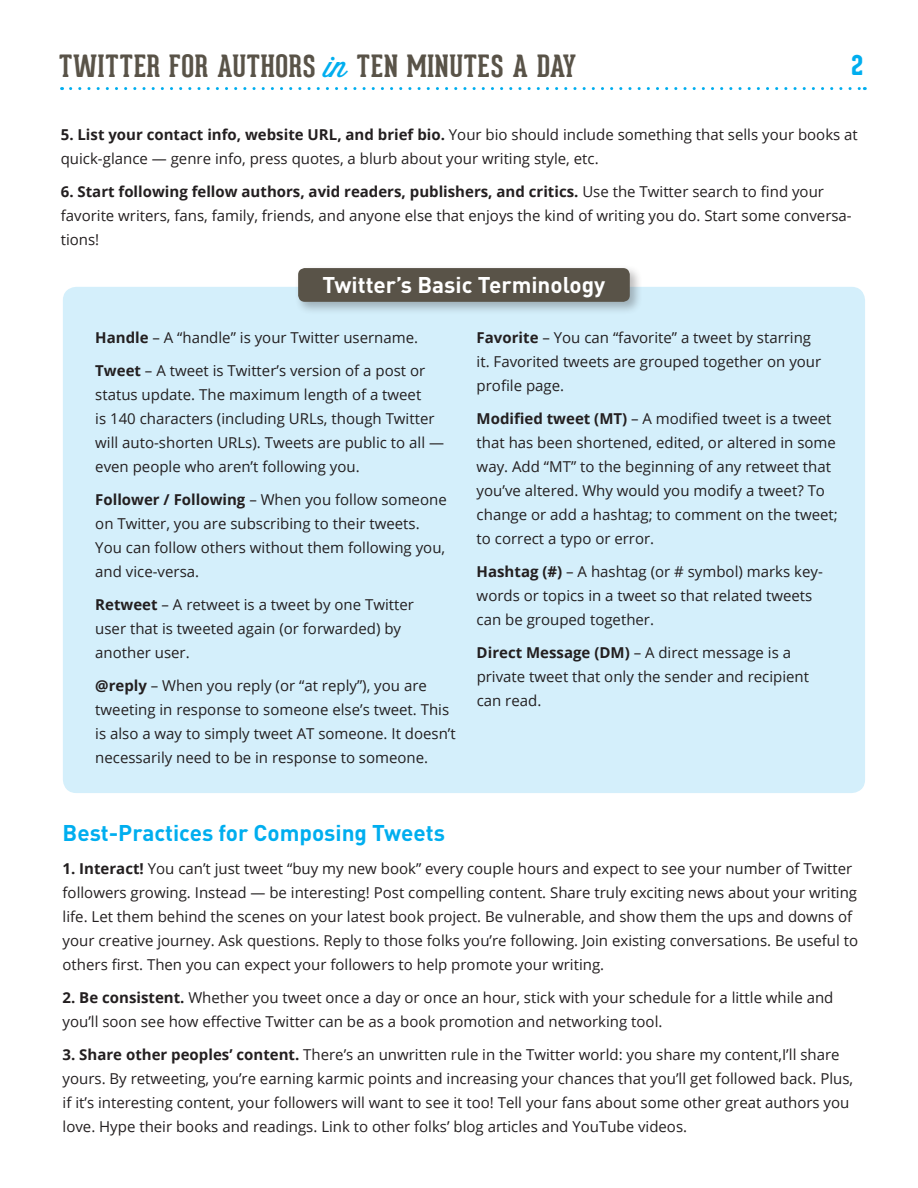
<style>
.page{position:relative;width:918px;height:1188px;background:#fff}
.page>*{position:absolute;margin:0;border:0;box-sizing:border-box;transform-origin:0 0}
.t1{font:700 30px "Geared Slab";letter-spacing:.025em;color:#595348}
.t2{font:800 27px "Geared Slab";color:#00aeef}
.t3{font:700 22.5px "DIN";color:#00aeef}
.t4{font:700 22.5px "DIN";color:#fff}
.t5{font:15px/24px "Open Sans";color:#231f20}
.s1{font-family:"Wisdom Script AI";font-weight:400;color:#00aeef}
.s2{font-weight:700}
</style>
<div class="page">
<svg style="left:71px;top:87px;width:794px;height:3px"></svg>
<div style="left:63px;top:287px;width:802px;height:506px;background:#d4effb;border-radius:14px"></div>
<div style="left:295px;top:265px;width:348px;height:50px;background:#231f20;opacity:.3"></div>
<div style="left:298px;top:268px;width:332px;height:34px;background:#595348;border-radius:7px"></div>
<h1 class="t1" style="left:59px;top:47px;width:518px">TWITTER FOR AUTHORS <span class="s1">in</span> TEN MINUTES A DAY</h1>
<h2 class="t2" style="left:852px;top:50px;width:13px">2</h2>
<p class="t5" style="left:61px;top:122px;width:799px"><span class="s2">5. List your contact info, website URL, and brief bio.</span> Your bio should include something that sells your books at quick-glance — genre info, press quotes, a blurb about your writing style, etc.</p>
<p class="t5" style="left:61px;top:179px;width:792px"><span class="s2">6. Start following fellow authors, avid readers, publishers, and critics.</span> Use the Twitter search to find your favorite writers, fans, family, friends, and anyone else that enjoys the kind of writing you do. Start some conversa&shy;tions!</p>
<h3 class="t4" style="left:323px;top:270px;width:284px">Twitter’s Basic Terminology</h3>
<p class="t5" style="left:95px;top:325px;width:324px"><span class="s2">Handle</span> – A “handle” is your Twitter username.</p>
<p class="t5" style="left:95px;top:358px;width:350px"><span class="s2">Tweet</span> – A tweet is Twitter’s version of a post or status update. The maximum length of a tweet<br>is 140 characters (including URLs, though Twitter will auto-shorten URLs). Tweets are public to all — even people who aren’t following you.</p>
<p class="t5" style="left:95px;top:487px;width:353px"><span class="s2">Follower / Following</span> – When you follow someone on Twitter, you are subscribing to their tweets.<br>You can follow others without them following you, and vice-versa.</p>
<p class="t5" style="left:95px;top:592px;width:320px"><span class="s2">Retweet</span> – A retweet is a tweet by one Twitter user that is tweeted again (or forwarded) by another user.</p>
<p class="t5" style="left:95px;top:673px;width:362px"><span class="s2">@reply</span> – When you reply (or “at reply”), you are tweeting in response to someone else’s tweet. This is also a way to simply tweet AT someone. It doesn’t necessarily need to be in response to someone.</p>
<p class="t5" style="left:477px;top:325px;width:346px"><span class="s2">Favorite</span> – You can “favorite” a tweet by starring it. Favorited tweets are grouped together on your profile page.</p>
<p class="t5" style="left:477px;top:406px;width:363px"><span class="s2">Modified tweet (MT)</span> – A modified tweet is a tweet that has been shortened, edited, or altered in some way. Add “MT” to the beginning of any retweet that you’ve altered. Why would you modify a tweet? To change or add a hashtag; to comment on the tweet; to correct a typo or error.</p>
<p class="t5" style="left:477px;top:559px;width:348px"><span class="s2">Hashtag (#)</span> – A hashtag (or # symbol) marks key&shy;words or topics in a tweet so that related tweets can be grouped together.</p>
<p class="t5" style="left:477px;top:640px;width:334px"><span class="s2">Direct Message (DM)</span> – A direct message is a private tweet that only the sender and recipient can read.</p>
<h3 class="t3" style="left:63px;top:818px;width:384px">Best-Practices for Composing Tweets</h3>
<p class="t5" style="left:63px;top:856px;width:797px"><span class="s2">1. Interact!</span> You can’t just tweet “buy my new book” every couple hours and expect to see your number of Twitter followers growing. Instead — be interesting! Post compelling content. Share truly exciting news about your writing life. Let them behind the scenes on your latest book project. Be vulnerable, and show them the ups and downs of your creative journey. Ask questions. Reply to those folks you’re following. Join existing conversations. Be useful to others first. Then you can expect your followers to help promote your writing.</p>
<p class="t5" style="left:63px;top:985px;width:772px"><span class="s2">2. Be consistent.</span> Whether you tweet once a day or once an hour, stick with your schedule for a little while and you’ll soon see how effective Twitter can be as a book promotion and networking tool.</p>
<p class="t5" style="left:63px;top:1042px;width:792px"><span class="s2">3. Share other peoples’ content.</span> There’s an unwritten rule in the Twitter world: you share my content,I’ll share yours. By retweeting, you’re earning karmic points and increasing your chances that you’ll get followed back. Plus, if it’s interesting content, your followers will want to see it too! Tell your fans about some other great authors you love. Hype their books and readings. Link to other folks’ blog articles and YouTube videos.</p>
</div>
